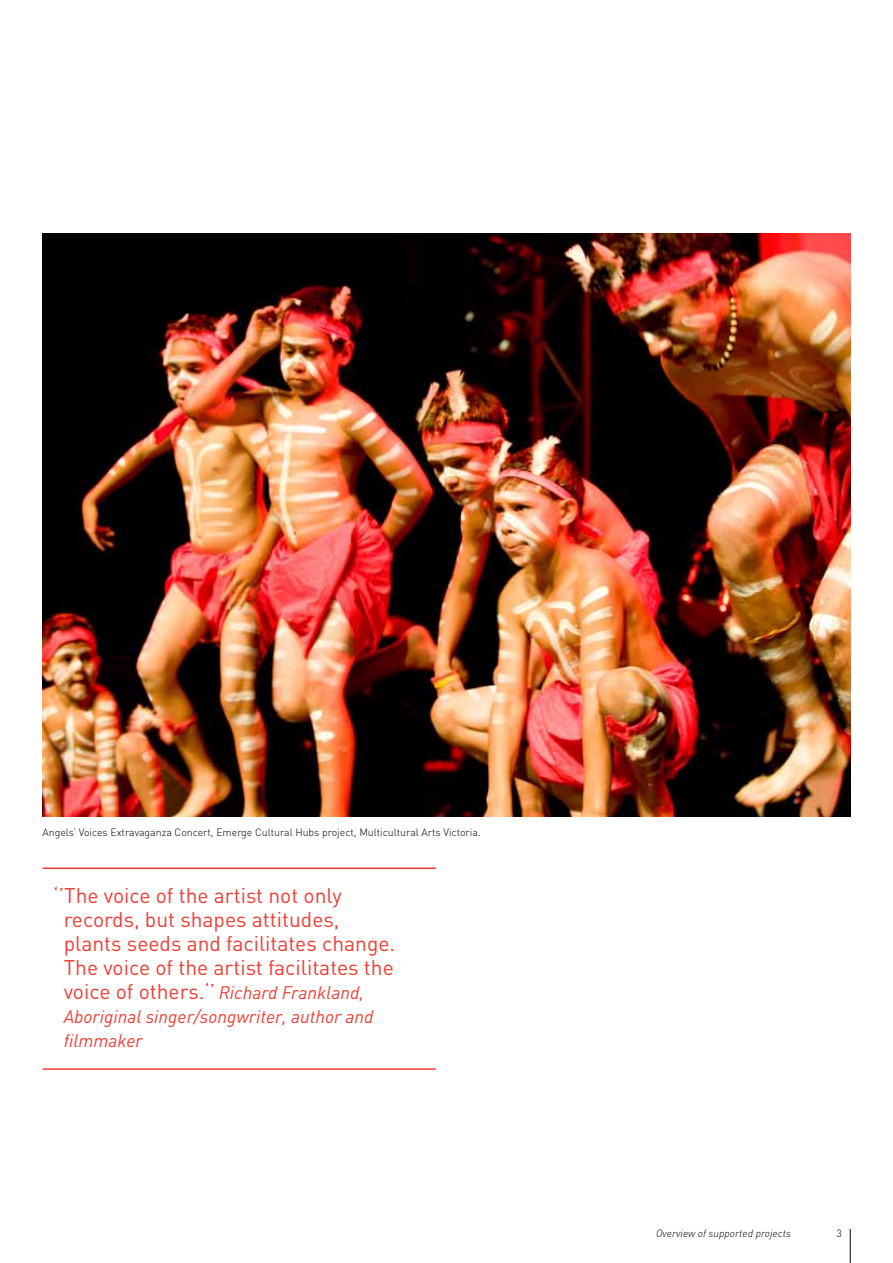
<style>
.page{position:relative;width:893px;height:1263px;background:#fff}
.page>*{position:absolute;margin:0;border:0;box-sizing:border-box;transform-origin:0 0}
.t1{font:21px/24px "DIN";color:#ef3d33}
.t2{font:italic 18px/24px "DIN";color:#ef3d33}
.t3{font:300 10.5px "DIN";color:#000}
.t4{font:italic 300 10.5px "DIN";color:#000}
.s1{font-style:normal;font-size:21px}
</style>
<div class="page">
<hr style="left:850px;top:1229px;width:1px;height:34px;background:#000">
<hr style="left:43px;top:867px;width:393px;height:2px;background:#ef3d33">
<hr style="left:43px;top:1068px;width:393px;height:2px;background:#ef3d33">
<img style="left:43px;top:234px;width:807px;height:582px">
<p class="t3" style="left:43px;top:825px;width:440px">Angels’ Voices Extravaganza Concert, Emerge Cultural Hubs project, Multicultural Arts Victoria.</p>
<p class="t1" style="left:64px;top:883px;width:333px;text-indent:-11px">‘’The voice of the artist not only records, but shapes attitudes, plants seeds and facilitates change.<br>The voice of the artist facilitates the</p>
<p class="t2" style="left:64px;top:980px;width:311px"><span class="s1">voice of others.‘’</span> Richard Frankland,<br>Aboriginal singer/songwriter, author and filmmaker</p>
<p class="t4" style="left:656px;top:1227px;width:136px">Overview of supported projects</p>
<p class="t3" style="left:836px;top:1227px;width:7px">3</p>
</div>
